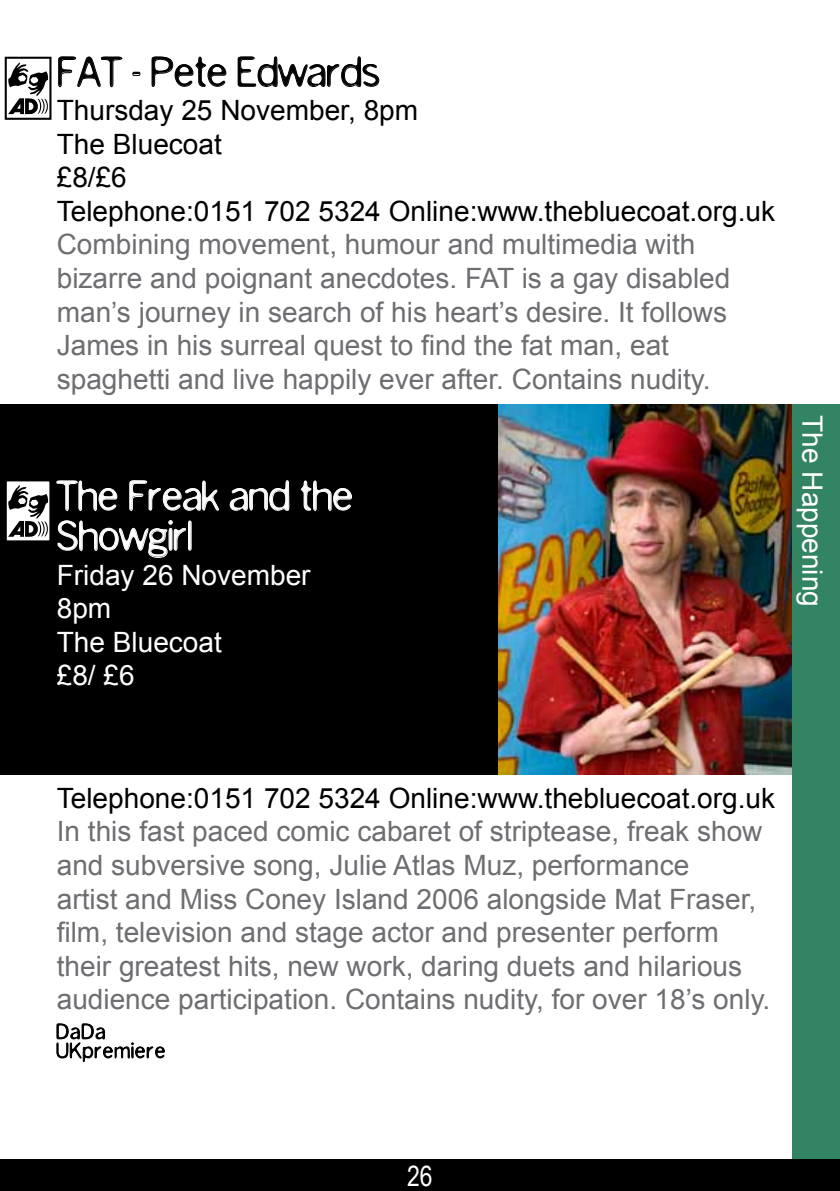
<style>
.page{position:relative;width:840px;height:1191px;background:#fff}
.page>*{position:absolute;margin:0;border:0;box-sizing:border-box;transform-origin:0 0}
.t1{font:48px/40px "Slurry";color:#fff}
.t2{font:48px "Slurry";color:#000}
.t3{font:28px/33.6px "Arial";color:#6d6e71}
.t4{font:28px/33.6px "Arial";color:#000}
.t5{font:28px/33.6px "Arial";color:#fff}
.t6{font:28px "Arial Narrow";color:#fff}
</style>
<div class="page">
<img style="left:497px;top:404px;width:295px;height:370px">
<div style="left:0;top:404px;width:497px;height:370px;background:#000"></div>
<svg style="left:58px;top:56px;width:65px;height:32px"></svg>
<svg style="left:132px;top:72px;width:9px;height:4px"></svg>
<svg style="left:151px;top:56px;width:76px;height:31px"></svg>
<svg style="left:237px;top:56px;width:142px;height:31px"></svg>
<svg style="left:56px;top:480px;width:62px;height:32px"></svg>
<svg style="left:129px;top:480px;width:90px;height:32px"></svg>
<svg style="left:229px;top:480px;width:61px;height:31px"></svg>
<svg style="left:300px;top:480px;width:52px;height:31px"></svg>
<svg style="left:57px;top:520px;width:135px;height:38px"></svg>
<div style="left:792px;top:404px;width:47px;height:759px;background:#338462"></div>
<svg style="left:57px;top:1023px;width:108px;height:38px"></svg>
<div style="left:5px;top:57px;width:46px;height:63px;background:#fff;border:2px solid #000"></div>
<svg style="left:8px;top:62px;width:40px;height:52px"></svg>
<div style="left:5px;top:479px;width:46px;height:63px;background:#fff;border:2px solid #000"></div>
<svg style="left:8px;top:485px;width:40px;height:52px"></svg>
<div style="left:0;top:1159px;width:839px;height:32px;background:#000"></div>
<hr style="left:839px;top:1159px;width:1px;height:32px;background:#000">
<h1 class="t2" style="left:57px;top:47px;width:324px">FAT - Pete Edwards</h1>
<p class="t4" style="left:57px;top:94px;width:719px">Thursday 25 November, 8pm<br>The Bluecoat<br>£8/£6<br>Telephone:0151 702 5324 Online:www.thebluecoat.org.uk</p>
<p class="t3" style="left:57px;top:228px;width:674px">Combining movement, humour and multimedia with bizarre and poignant anecdotes. FAT is a gay disabled man’s journey in search of his heart’s desire. It follows James in his surreal quest to find the fat man, eat spaghetti and live happily ever after. Contains nudity.</p>
<h1 class="t1" style="left:57px;top:475px;width:297px">The Freak and the<br>Showgirl</h1>
<p class="t5" style="left:57px;top:558px;width:255px">Friday 26 November<br>8pm<br>The Bluecoat<br>£8/ £6</p>
<p class="t5" style="left:828px;top:415px;width:193px;rotate:90deg">The Happening</p>
<p class="t4" style="left:57px;top:781px;width:719px">Telephone:0151 702 5324 Online:www.thebluecoat.org.uk</p>
<p class="t3" style="left:57px;top:815px;width:714px">In this fast paced comic cabaret of striptease, freak show and subversive song, Julie Atlas Muz, performance<br>artist and Miss Coney Island 2006 alongside Mat Fraser, film, television and stage actor and presenter perform their greatest hits, new work, daring duets and hilarious audience participation. Contains nudity, for over 18’s only.</p>
<p class="t6" style="left:407px;top:1155px;width:27px">26</p>
</div>
